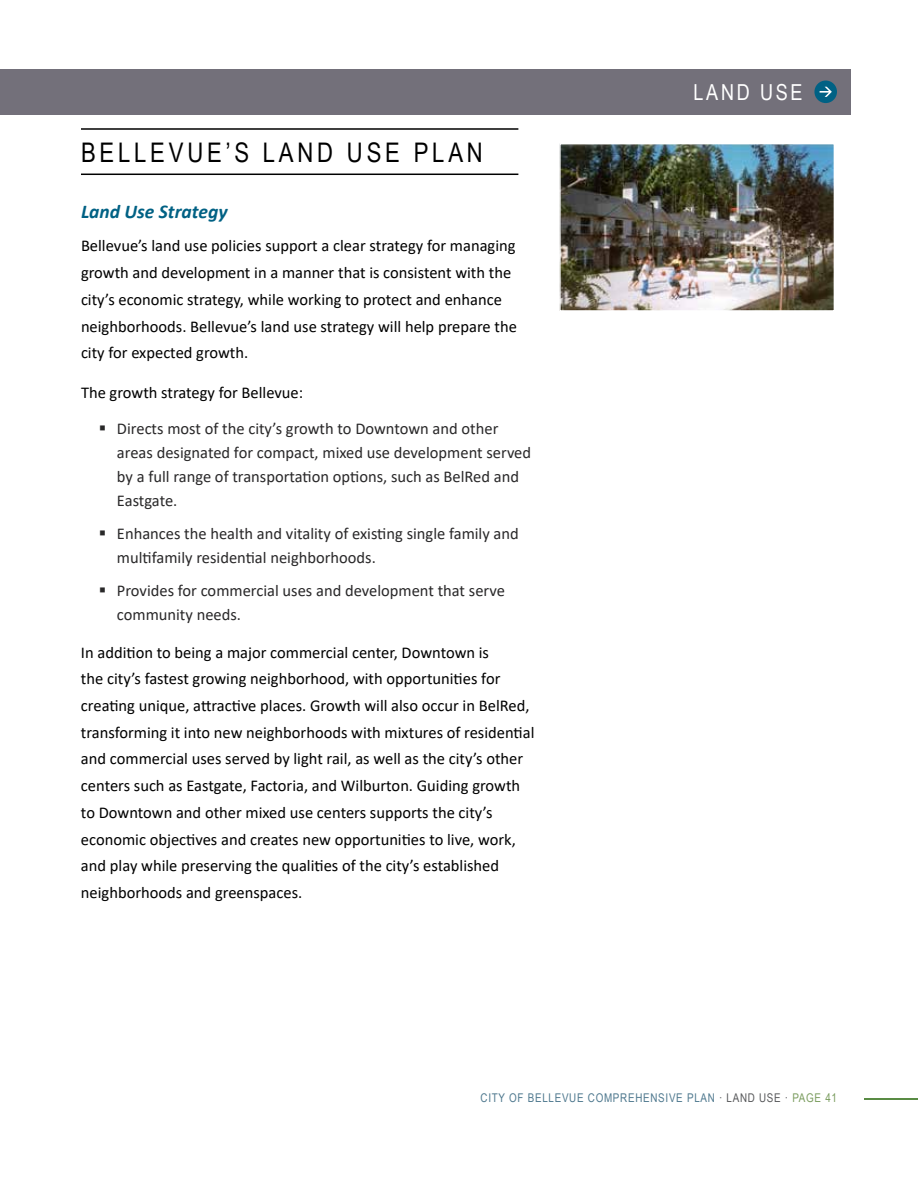
<style>
.page{position:relative;width:918px;height:1188px;background:#fff}
.page>*{position:absolute;margin:0;border:0;box-sizing:border-box;transform-origin:0 0}
.t1{font:27px "Arial Narrow";letter-spacing:.14em;color:#000}
.t2{font:22.05px "Arial Narrow";letter-spacing:.12em;color:#fff}
.t3{font:italic 700 19.5px "Calibri";color:#006184}
.t4{font:16.5px/26.7px "Calibri";color:#000}
.t5{font:16.5px/24px "Calibri";color:#292829}
.t6{font:12px "Arial Narrow";letter-spacing:.06em;color:#4e788e}
.s1{color:#58595b}
.s2{color:#7a9c5e}
</style>
<div class="page">
<div style="left:0;top:69px;width:850px;height:45px;background:#73707a"></div>
<div style="left:814px;top:81px;width:23px;height:22px;background:#006184;border-radius:50%"></div>
<svg style="left:820px;top:87px;width:12px;height:10px"></svg>
<hr style="left:864px;top:1098px;width:54px;height:1px;background:#598b44">
<hr style="left:81px;top:128px;width:437px;height:2px;background:#000">
<hr style="left:81px;top:174px;width:437px;height:1px;background:#000">
<img style="left:562px;top:146px;width:270px;height:163px">
<div style="left:559px;top:143px;width:276px;height:169px;border:2px solid #fff"></div>
<h1 class="t1" style="left:81px;top:133px;width:403px">BELLEVUE’S LAND USE PLAN</h1>
<p class="t3" style="left:81px;top:198px;width:148px">Land Use Strategy</p>
<p class="t4" style="left:81px;top:232px;width:437px">Bellevue’s land use policies support a clear strategy for managing growth and development in a manner that is consistent with the city’s economic strategy, while working to protect and enhance neighborhoods. Bellevue’s land use strategy will help prepare the city for expected growth.</p>
<p class="t4" style="left:81px;top:379px;width:224px">The growth strategy for Bellevue:</p>
<p class="t5" style="left:117px;top:416px;width:416px">Directs most of the city’s growth to Downtown and other areas designated for compact, mixed use development served by a full range of transportation options, such as BelRed and Eastgate.</p>
<p class="t5" style="left:117px;top:521px;width:403px">Enhances the health and vitality of existing single family and multifamily residential neighborhoods.</p>
<p class="t5" style="left:117px;top:578px;width:390px">Provides for commercial uses and development that serve community needs.</p>
<p class="t4" style="left:81px;top:638px;width:455px">In addition to being a major commercial center, Downtown is<br>the city’s fastest growing neighborhood, with opportunities for creating unique, attractive places. Growth will also occur in BelRed, transforming it into new neighborhoods with mixtures of residential and commercial uses served by light rail, as well as the city’s other centers such as Eastgate, Factoria, and Wilburton. Guiding growth to Downtown and other mixed use centers supports the city’s economic objectives and creates new opportunities to live, work, and play while preserving the qualities of the city’s established neighborhoods and greenspaces.</p>
<h2 class="t2" style="left:694px;top:76px;width:110px">LAND USE</h2>
<p class="t6" style="left:481px;top:1089px;width:358px">CITY OF BELLEVUE COMPREHENSIVE PLAN <span class="s1">· LAND USE ·</span> <span class="s2">PAGE 41</span></p>
</div>
